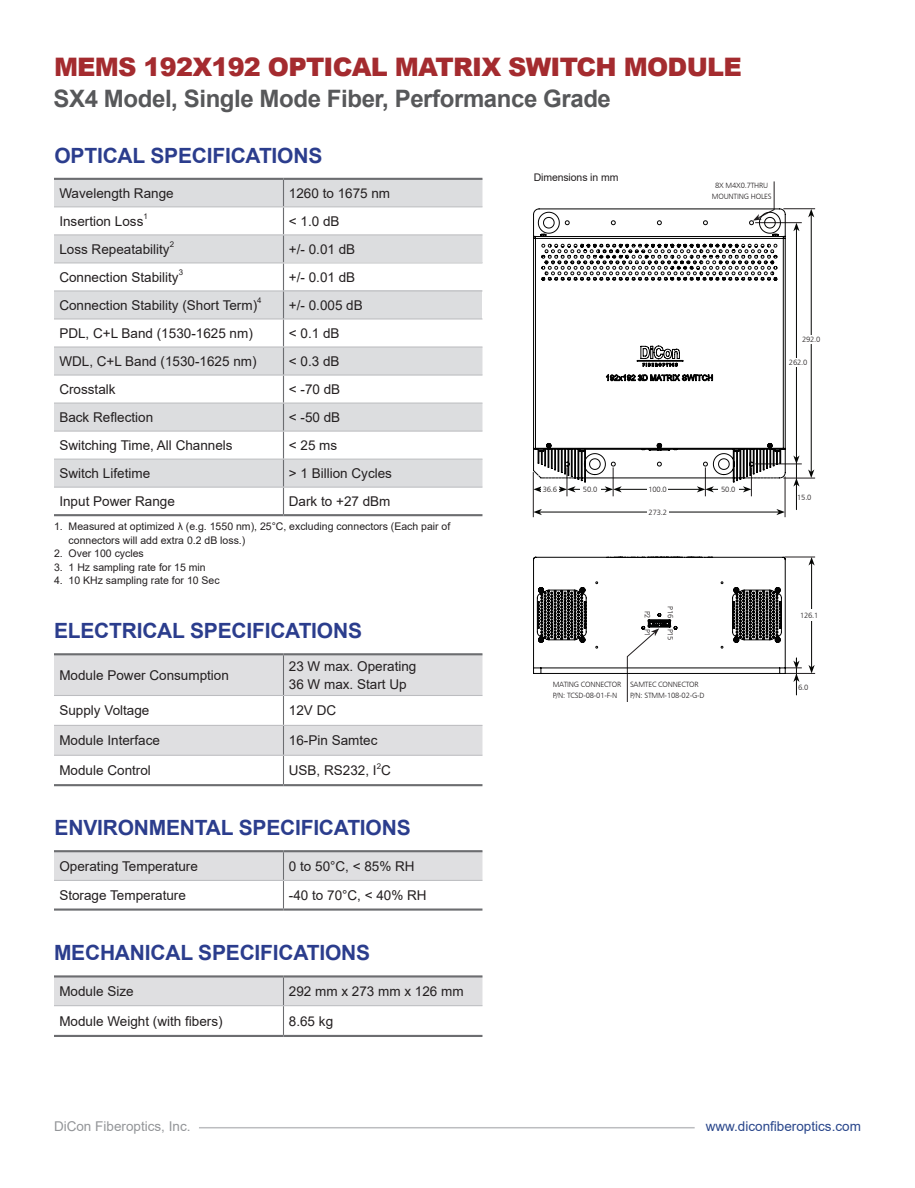
<style>
.page{position:relative;width:915px;height:1188px;background:#fff}
.page>*{position:absolute;margin:0;border:0;box-sizing:border-box;transform-origin:0 0}
.t1{font:900 25.5px "Arial";letter-spacing:-.03em;color:#a42b2f}
.t2{font:700 24px "Arial";letter-spacing:-.015em;color:#57585a}
.t3{font:700 21px "Arial";letter-spacing:-.01em;color:#2b3d8d}
.t4{font:13.5px/18px "Arial";color:#231f20}
.t5{font:13.5px "Arial";color:#29468b}
.t6{font:13.5px "Arial";color:#939598}
.t7{font:10.5px/13.5px "Arial";color:#231f20}
.t8{font:7.8px "Arial";color:#231f20}
.t9{font:7.65px/10.8px "Humanist 777 BT Light B";letter-spacing:-.025em;color:#231f20}
</style>
<div class="page">
<hr style="left:199px;top:1127px;width:496px;height:1px;background:#bcbdc0">
<div style="left:54px;top:180px;width:428px;height:26px;background:#dcdddf"></div>
<svg style="left:54px;top:207px;width:428px;height:280px;fill:#dcdddf"></svg>
<div style="left:284px;top:263px;width:198px;height:28px;background:#fff"></div>
<div style="left:284px;top:291px;width:198px;height:28px;background:#dcdddf"></div>
<hr style="left:54px;top:290px;width:230px;height:1px;background:#bcbdc0">
<hr style="left:54px;top:318px;width:230px;height:2px;background:#bcbdc0">
<hr style="left:54px;top:431px;width:230px;height:1px;background:#bcbdc0">
<hr style="left:54px;top:459px;width:230px;height:1px;background:#bcbdc0">
<hr style="left:284px;top:262px;width:198px;height:1px;background:#bcbdc0">
<hr style="left:284px;top:290px;width:198px;height:1px;background:#bcbdc0">
<hr style="left:284px;top:318px;width:198px;height:2px;background:#bcbdc0">
<hr style="left:284px;top:346px;width:198px;height:2px;background:#bcbdc0">
<hr style="left:284px;top:375px;width:198px;height:1px;background:#bcbdc0">
<hr style="left:284px;top:403px;width:198px;height:1px;background:#bcbdc0">
<hr style="left:284px;top:431px;width:198px;height:1px;background:#bcbdc0">
<hr style="left:284px;top:459px;width:198px;height:1px;background:#bcbdc0">
<hr style="left:54px;top:346px;width:230px;height:2px;background:#bcbdc0">
<hr style="left:54px;top:375px;width:230px;height:1px;background:#bcbdc0">
<hr style="left:54px;top:403px;width:230px;height:1px;background:#bcbdc0">
<hr style="left:54px;top:262px;width:230px;height:1px;background:#bcbdc0">
<hr style="left:54px;top:234px;width:230px;height:1px;background:#bcbdc0">
<hr style="left:284px;top:234px;width:198px;height:1px;background:#bcbdc0">
<hr style="left:54px;top:178px;width:230px;height:2px;background:#6c6d70">
<hr style="left:284px;top:178px;width:198px;height:2px;background:#6c6d70">
<hr style="left:54px;top:206px;width:230px;height:1px;background:#bcbdc0">
<hr style="left:284px;top:206px;width:198px;height:1px;background:#bcbdc0">
<hr style="left:54px;top:487px;width:230px;height:1px;background:#bcbdc0">
<hr style="left:284px;top:487px;width:198px;height:1px;background:#bcbdc0">
<svg style="left:283px;top:180px;width:1px;height:334px"></svg>
<hr style="left:54px;top:514px;width:230px;height:2px;background:#6c6d70">
<hr style="left:284px;top:514px;width:198px;height:2px;background:#6c6d70">
<hr style="left:54px;top:909px;width:230px;height:2px;background:#6c6d70">
<hr style="left:284px;top:909px;width:198px;height:2px;background:#6c6d70">
<hr style="left:54px;top:850px;width:230px;height:2px;background:#6c6d70">
<hr style="left:284px;top:850px;width:198px;height:2px;background:#6c6d70">
<svg style="left:54px;top:851px;width:428px;height:58px"></svg>
<hr style="left:54px;top:880px;width:230px;height:1px;background:#bcbdc0">
<hr style="left:284px;top:880px;width:198px;height:1px;background:#bcbdc0">
<hr style="left:54px;top:653px;width:230px;height:2px;background:#6c6d70">
<hr style="left:284px;top:653px;width:198px;height:2px;background:#6c6d70">
<svg style="left:54px;top:654px;width:428px;height:130px"></svg>
<hr style="left:54px;top:784px;width:230px;height:2px;background:#6c6d70">
<hr style="left:284px;top:784px;width:198px;height:2px;background:#6c6d70">
<hr style="left:54px;top:1035px;width:230px;height:2px;background:#6c6d70">
<hr style="left:284px;top:1035px;width:198px;height:2px;background:#6c6d70">
<hr style="left:54px;top:975px;width:230px;height:3px;background:#6c6d70">
<hr style="left:284px;top:975px;width:198px;height:3px;background:#6c6d70">
<svg style="left:54px;top:976px;width:428px;height:59px"></svg>
<hr style="left:796px;top:229px;width:1px;height:229px;background:#040503">
<svg style="left:793px;top:223px;width:7px;height:8px"></svg>
<div style="left:786px;top:358px;width:24px;height:8px;background:#fff"></div>
<hr style="left:755px;top:222px;width:47px;height:1px;background:#231f20">
<svg style="left:793px;top:455px;width:7px;height:55px"></svg>
<hr style="left:755px;top:464px;width:47px;height:1px;background:#231f20">
<hr style="left:783px;top:208px;width:32px;height:1px;background:#231f20">
<hr style="left:811px;top:215px;width:1px;height:257px;background:#040503">
<svg style="left:808px;top:469px;width:6px;height:9px"></svg>
<svg style="left:808px;top:209px;width:6px;height:8px"></svg>
<div style="left:799px;top:335px;width:25px;height:9px;background:#fff"></div>
<hr style="left:783px;top:478px;width:32px;height:1px;background:#231f20">
<hr style="left:784px;top:557px;width:31px;height:1px;background:#231f20">
<hr style="left:811px;top:563px;width:1px;height:104px;background:#040503">
<svg style="left:808px;top:557px;width:7px;height:9px"></svg>
<div style="left:799px;top:609px;width:20px;height:12px;background:#fff"></div>
<svg style="left:786px;top:658px;width:29px;height:37px"></svg>
<svg style="left:627px;top:674px;width:1px;height:28px"></svg>
<svg style="left:773px;top:181px;width:1px;height:27px"></svg>
<svg style="left:533px;top:208px;width:253px;height:466px"></svg>
<h1 class="t1" style="left:54px;top:48px;width:689px">MEMS 192X192 OPTICAL MATRIX SWITCH MODULE</h1>
<h2 class="t2" style="left:54px;top:82px;width:559px">SX4 Model, Single Mode Fiber, Performance Grade</h2>
<h3 class="t3" style="left:55px;top:140px;width:269px">OPTICAL SPECIFICATIONS</h3>
<p class="t4" style="left:59px;top:184px;width:116px">Wavelength Range</p>
<p class="t4" style="left:289px;top:184px;width:103px">1260 to 1675 nm</p>
<p class="t4" style="left:59px;top:212px;width:86px">Insertion Loss</p>
<p class="t8" style="left:143px;top:211px;width:6px">1</p>
<p class="t4" style="left:289px;top:212px;width:52px">&lt; 1.0 dB</p>
<p class="t4" style="left:59px;top:240px;width:112px">Loss Repeatability</p>
<p class="t8" style="left:170px;top:239px;width:6px">2</p>
<p class="t4" style="left:289px;top:240px;width:68px">+/- 0.01 dB</p>
<p class="t4" style="left:59px;top:268px;width:121px">Connection Stability</p>
<p class="t8" style="left:179px;top:267px;width:6px">3</p>
<p class="t4" style="left:289px;top:268px;width:68px">+/- 0.01 dB</p>
<p class="t4" style="left:59px;top:296px;width:199px">Connection Stability (Short Term)</p>
<p class="t8" style="left:257px;top:295px;width:6px">4</p>
<p class="t4" style="left:289px;top:296px;width:75px">+/- 0.005 dB</p>
<p class="t4" style="left:59px;top:324px;width:195px">PDL, C+L Band (1530-1625 nm)</p>
<p class="t4" style="left:289px;top:324px;width:52px">&lt; 0.1 dB</p>
<p class="t4" style="left:59px;top:352px;width:199px">WDL, C+L Band (1530-1625 nm)</p>
<p class="t4" style="left:289px;top:352px;width:52px">&lt; 0.3 dB</p>
<p class="t4" style="left:59px;top:380px;width:58px">Crosstalk</p>
<p class="t4" style="left:289px;top:380px;width:53px">&lt; -70 dB</p>
<p class="t4" style="left:59px;top:408px;width:95px">Back Reflection</p>
<p class="t4" style="left:289px;top:408px;width:53px">&lt; -50 dB</p>
<p class="t4" style="left:59px;top:436px;width:175px">Switching Time, All Channels</p>
<p class="t4" style="left:289px;top:436px;width:50px">&lt; 25 ms</p>
<p class="t4" style="left:59px;top:464px;width:92px">Switch Lifetime</p>
<p class="t4" style="left:289px;top:464px;width:105px">&gt; 1 Billion Cycles</p>
<p class="t4" style="left:59px;top:492px;width:117px">Input Power Range</p>
<p class="t4" style="left:289px;top:492px;width:103px">Dark to +27 dBm</p>
<p class="t7" style="left:69px;top:520px;width:383px;text-indent:-15px">1. Measured at optimized λ (e.g. 1550 nm), 25°C, excluding connectors (Each pair of connectors will add extra 0.2 dB loss.)</p>
<p class="t7" style="left:54px;top:547px;width:91px">2. Over 100 cycles</p>
<p class="t7" style="left:54px;top:560px;width:153px">3. 1 Hz sampling rate for 15 min</p>
<p class="t7" style="left:54px;top:574px;width:167px">4. 10 KHz sampling rate for 10 Sec</p>
<h3 class="t3" style="left:54px;top:616px;width:310px">ELECTRICAL SPECIFICATIONS</h3>
<p class="t4" style="left:59px;top:666px;width:171px">Module Power Consumption</p>
<p class="t4" style="left:289px;top:657px;width:129px">23 W max. Operating<br>36 W max. Start Up</p>
<p class="t4" style="left:59px;top:701px;width:92px">Supply Voltage</p>
<p class="t4" style="left:289px;top:701px;width:49px">12V DC</p>
<p class="t4" style="left:59px;top:731px;width:102px">Module Interface</p>
<p class="t4" style="left:289px;top:731px;width:90px">16-Pin Samtec</p>
<p class="t4" style="left:59px;top:761px;width:93px">Module Control</p>
<p class="t4" style="left:289px;top:761px;width:103px">USB, RS232, I C</p>
<p class="t8" style="left:377px;top:760px;width:6px">2</p>
<h3 class="t3" style="left:55px;top:813px;width:358px">ENVIRONMENTAL SPECIFICATIONS</h3>
<p class="t4" style="left:59px;top:857px;width:140px">Operating Temperature</p>
<p class="t4" style="left:289px;top:857px;width:127px">0 to 50°C, &lt; 85% RH</p>
<p class="t4" style="left:59px;top:886px;width:128px">Storage Temperature</p>
<p class="t4" style="left:289px;top:886px;width:139px">-40 to 70°C, &lt; 40% RH</p>
<h3 class="t3" style="left:54px;top:938px;width:318px">MECHANICAL SPECIFICATIONS</h3>
<p class="t4" style="left:59px;top:982px;width:76px">Module Size</p>
<p class="t4" style="left:289px;top:982px;width:176px">292 mm x 273 mm x 126 mm</p>
<p class="t4" style="left:59px;top:1012px;width:165px">Module Weight (with fibers)</p>
<p class="t4" style="left:289px;top:1012px;width:46px">8.65 kg</p>
<p class="t7" style="left:534px;top:170px;width:86px">Dimensions in mm</p>
<p class="t9" style="left:712px;top:180px;width:61px;text-align:center">8X M4X0.7THRU<br>MOUNTING HOLES</p>
<p class="t9" style="left:543px;top:484px;width:16px">36.6</p>
<p class="t9" style="left:583px;top:484px;width:16px">50.0</p>
<p class="t9" style="left:648px;top:484px;width:20px">100.0</p>
<p class="t9" style="left:721px;top:484px;width:16px">50.0</p>
<p class="t9" style="left:649px;top:507px;width:20px">273.2</p>
<p class="t9" style="left:653px;top:611px;width:9px;rotate:90deg">P2</p>
<p class="t9" style="left:676px;top:606px;width:13px;rotate:90deg">P16</p>
<p class="t9" style="left:653px;top:629px;width:9px;rotate:90deg">P1</p>
<p class="t9" style="left:676px;top:629px;width:13px;rotate:90deg">P15</p>
<p class="t9" style="left:553px;top:679px;width:70px">MATING CONNECTOR<br>P/N: TCSD-08-01-F-N</p>
<p class="t9" style="left:630px;top:679px;width:76px">SAMTEC CONNECTOR<br>P/N: STMM-108-02-G-D</p>
<p class="t9" style="left:802px;top:334px;width:20px">292.0</p>
<p class="t9" style="left:789px;top:357px;width:20px">262.0</p>
<p class="t9" style="left:797px;top:492px;width:16px">15.0</p>
<p class="t9" style="left:800px;top:609px;width:20px">126.1</p>
<p class="t9" style="left:798px;top:682px;width:12px">6.0</p>
<p class="t6" style="left:54px;top:1117px;width:138px">DiCon Fiberoptics, Inc.</p>
<p class="t5" style="left:706px;top:1117px;width:157px">www.diconfiberoptics.com</p>
</div>
